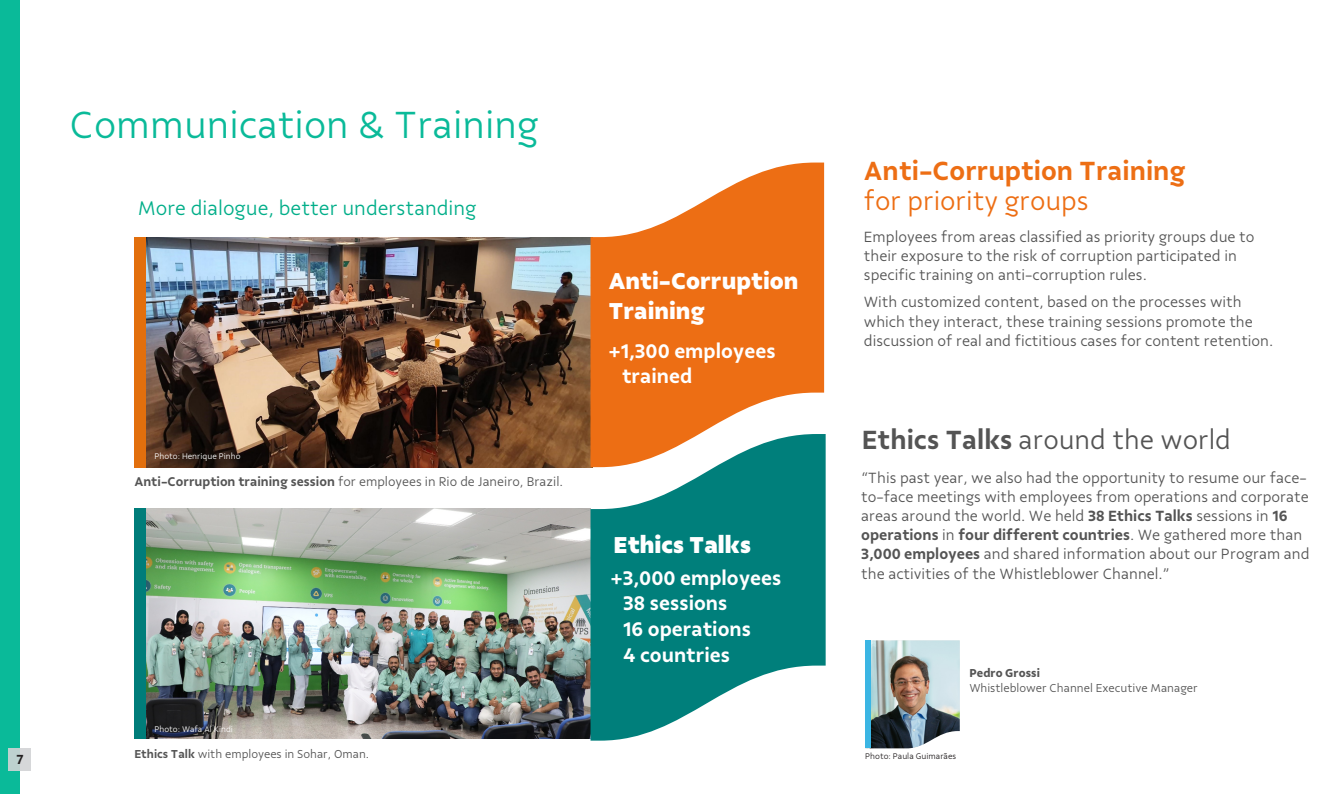
<style>
.page{position:relative;width:1340px;height:794px;background:#fff}
.page>*{position:absolute;margin:0;border:0;box-sizing:border-box;transform-origin:0 0}
.t1{font:300 40.25px "Vale Sans";color:#0aba99}
.t2{font:300 28px "Vale Sans";color:#545454}
.t3{font:600 28px "Vale Sans";color:#ed6e14}
.t4{font:300 28px "Vale Sans";color:#ed6e14}
.t5{font:800 24.5px/29.9px "Vale Sans";color:#fff}
.t6{font:900 24.5px "Vale Sans";color:#fff}
.t7{font:600 21px/25.6px "Vale Sans";color:#fff}
.t8{font:300 21px "Vale Sans";color:#00ae89}
.t9{font:300 15.75px/19.2px "Vale Sans";color:#545454}
.t10{font:600 14px "Vale Sans";color:#231f20}
.t11{font:300 13.56px "Vale Sans";color:#545454}
.t12{font:300 12.25px "Vale Sans";color:#545454}
.t13{font:700 12.25px "Vale Sans";color:#545454}
.t14{font:300 8.75px "Vale Sans";color:#fff}
.t15{font:300 8.75px "Vale Sans";color:#231f20}
.s1{font-weight:600}
</style>
<div class="page">
<img style="left:146px;top:508px;width:444px;height:231px">
<div style="left:0;top:0;width:20px;height:794px;background:#0aba99"></div>
<img style="left:146px;top:237px;width:444px;height:230px">
<svg style="left:590px;top:162px;width:234px;height:272px;fill:#ed6e14"></svg>
<div style="left:134px;top:237px;width:12px;height:230px;background:#e26f0d"></div>
<div style="left:134px;top:509px;width:12px;height:230px;background:#007d7a"></div>
<svg style="left:590px;top:434px;width:235px;height:306px;fill:#007f7b"></svg>
<div style="left:9px;top:748px;width:22px;height:22px;background:#d6d7d9"></div>
<div style="left:9px;top:748px;width:11px;height:22px;background:#bdd1cf"></div>
<img style="left:871px;top:640px;width:88px;height:108px">
<div style="left:865px;top:640px;width:6px;height:108px;background:#3bb5e3"></div>
<h1 class="t1" style="left:70px;top:102px;width:470px">Communication &amp; Training</h1>
<h3 class="t8" style="left:138px;top:196px;width:340px">More dialogue, better understanding</h3>
<p class="t14" style="left:154px;top:451px;width:88px">Photo: Henrique Pinho</p>
<p class="t11" style="left:134px;top:474px;width:430px"><span class="s1">Anti-Corruption training session</span> for employees in Rio de Janeiro, Brazil.</p>
<p class="t14" style="left:154px;top:724px;width:80px">Photo: Wafa Al Kindi</p>
<p class="t10" style="left:16px;top:751px;width:9px">7</p>
<p class="t12" style="left:134px;top:747px;width:236px"><span class="s1">Ethics Talk</span> with employees in Sohar, Oman.</p>
<h3 class="t5" style="left:608px;top:266px;width:191px">Anti-Corruption<br>Training</h3>
<h3 class="t7" style="left:622px;top:338px;width:155px;text-indent:-14px">+1,300 employees trained</h3>
<h3 class="t6" style="left:613px;top:531px;width:139px">Ethics Talks</h3>
<h3 class="t7" style="left:623px;top:565px;width:160px;text-indent:-13px">+3,000 employees<br>38 sessions<br>16 operations<br>4 countries</h3>
<h2 class="t3" style="left:864px;top:155px;width:323px">Anti-Corruption Training</h2>
<h2 class="t4" style="left:864px;top:186px;width:226px">for priority groups</h2>
<p class="t9" style="left:864px;top:227px;width:392px">Employees from areas classified as priority groups due to their exposure to the risk of corruption participated in specific training on anti-corruption rules.</p>
<p class="t9" style="left:864px;top:293px;width:411px">With customized content, based on the processes with which they interact, these training sessions promote the discussion of real and fictitious cases for content retention.</p>
<h2 class="t2" style="left:861px;top:424px;width:370px"><span class="s1">Ethics Talks</span> around the world</h2>
<p class="t9" style="left:861px;top:468px;width:450px">“This past year, we also had the opportunity to resume our face&shy;to-face meetings with employees from operations and corporate areas around the world. We held <span class="s1">38 Ethics Talks</span> sessions in <span class="s1">16 operations</span> in <span class="s1">four different countries</span>. We gathered more than <span class="s1">3,000 employees</span> and shared information about our Program and the activities of the Whistleblower Channel.”</p>
<p class="t13" style="left:969px;top:666px;width:72px">Pedro Grossi</p>
<p class="t12" style="left:969px;top:681px;width:230px">Whistleblower Channel Executive Manager</p>
<p class="t15" style="left:865px;top:751px;width:93px">Photo: Paula Guimarães</p>
</div>
